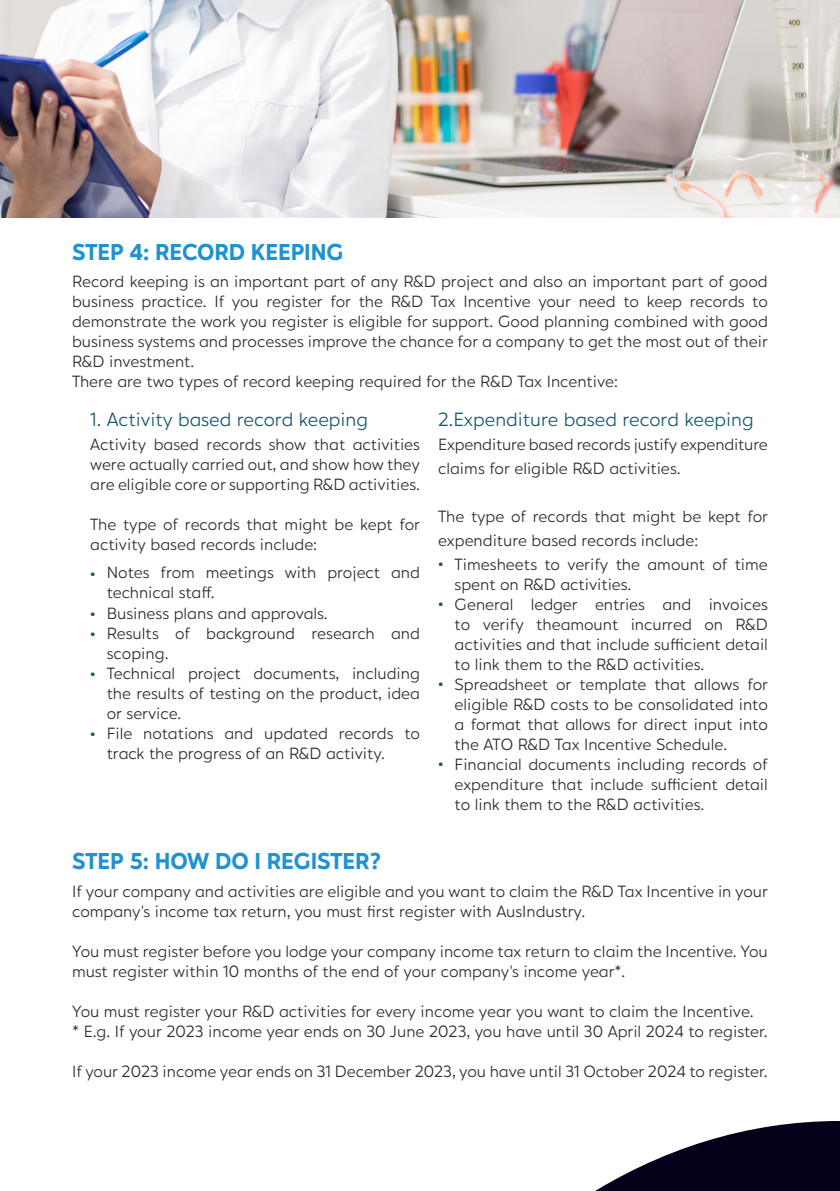
<style>
.page{position:relative;width:840px;height:1191px;background:#fff}
.page>*{position:absolute;margin:0;border:0;box-sizing:border-box;transform-origin:0 0}
.t1{font:700 24px "Hartwell Alt";color:#1f92d1}
.t2{font:20px "Hartwell Alt";color:#1a576a}
.t3{font:17px/20px "Hartwell Alt";color:#2a2e30}
.t4{font:500 17px/20px "Hartwell Alt";color:#1a576a}
</style>
<div class="page">
<img style="left:0;top:0;width:839px;height:218px">
<svg style="left:595px;top:1121px;width:244px;height:70px"></svg>
<p class="t1" style="left:72px;top:238px;width:273px">STEP 4: RECORD KEEPING</p>
<p class="t3" style="left:72px;top:273px;width:697px;text-align:justify">Record keeping is an important part of any R&amp;D project and also an important part of good business practice. If you register for the R&amp;D Tax Incentive your need to keep records to demonstrate the work you register is eligible for support. Good planning combined with good business systems and processes improve the chance for a company to get the most out of their R&amp;D investment.</p>
<p class="t3" style="left:72px;top:373px;width:547px">There are two types of record keeping required for the R&amp;D Tax Incentive:</p>
<p class="t2" style="left:90px;top:408px;width:279px">1. Activity based record keeping</p>
<p class="t3" style="left:90px;top:436px;width:331px;text-align:justify">Activity based records show that activities were actually carried out, and show how they are eligible core or supporting R&amp;D activities.</p>
<p class="t3" style="left:90px;top:516px;width:331px">The type of records that might be kept for activity based records include:</p>
<p class="t4" style="left:90px;top:565px;width:7px">•</p>
<p class="t4" style="left:90px;top:605px;width:7px">• •</p>
<p class="t4" style="left:90px;top:665px;width:7px">•</p>
<p class="t4" style="left:90px;top:725px;width:7px">•</p>
<p class="t3" style="left:107px;top:564px;width:314px">Notes from meetings with project and technical staff.</p>
<p class="t3" style="left:107px;top:604px;width:222px">Business plans and approvals.</p>
<p class="t3" style="left:107px;top:624px;width:314px">Results of background research and scoping.</p>
<p class="t3" style="left:107px;top:664px;width:314px;text-align:justify">Technical project documents, including the results of testing on the product, idea or service.</p>
<p class="t3" style="left:107px;top:724px;width:314px">File notations and updated records to track the progress of an R&amp;D activity.</p>
<p class="t1" style="left:72px;top:847px;width:310px">STEP 5: HOW DO I REGISTER?</p>
<p class="t2" style="left:438px;top:408px;width:317px">2.Expenditure based record keeping</p>
<p class="t3" style="left:438px;top:434px;width:331px;line-height:24px">Expenditure based records justify expenditure claims for eligible R&amp;D activities.</p>
<p class="t3" style="left:438px;top:506px;width:331px;line-height:24px">The type of records that might be kept for expenditure based records include:</p>
<p class="t4" style="left:438px;top:556px;width:7px">•</p>
<p class="t4" style="left:438px;top:596px;width:7px">•</p>
<p class="t4" style="left:438px;top:676px;width:7px">•</p>
<p class="t4" style="left:438px;top:756px;width:7px">•</p>
<p class="t3" style="left:454px;top:556px;width:314px">Timesheets to verify the amount of time spent on R&amp;D activities.</p>
<p class="t3" style="left:454px;top:596px;width:314px;text-align:justify">General ledger entries and invoices to verify theamount incurred on R&amp;D activities and that include sufficient detail to link them to the R&amp;D activities.</p>
<p class="t3" style="left:454px;top:676px;width:314px;text-align:justify">Spreadsheet or template that allows for eligible R&amp;D costs to be consolidated into a format that allows for direct input into the ATO R&amp;D Tax Incentive Schedule.</p>
<p class="t3" style="left:454px;top:756px;width:314px;text-align:justify">Financial documents including records of expenditure that include sufficient detail to link them to the R&amp;D activities.</p>
<p class="t3" style="left:72px;top:882px;width:697px">If your company and activities are eligible and you want to claim the R&amp;D Tax Incentive in your company’s income tax return, you must first register with AusIndustry.</p>
<p class="t3" style="left:72px;top:942px;width:696px">You must register before you lodge your company income tax return to claim the Incentive. You must register within 10 months of the end of your company’s income year*.</p>
<p class="t3" style="left:72px;top:1002px;width:682px">You must register your R&amp;D activities for every income year you want to claim the Incentive.</p>
<p class="t3" style="left:72px;top:1022px;width:696px">* E.g. If your 2023 income year ends on 30 June 2023, you have until 30 April 2024 to register.</p>
<p class="t3" style="left:72px;top:1062px;width:696px">If your 2023 income year ends on 31 December 2023, you have until 31 October 2024 to register.</p>
</div>
